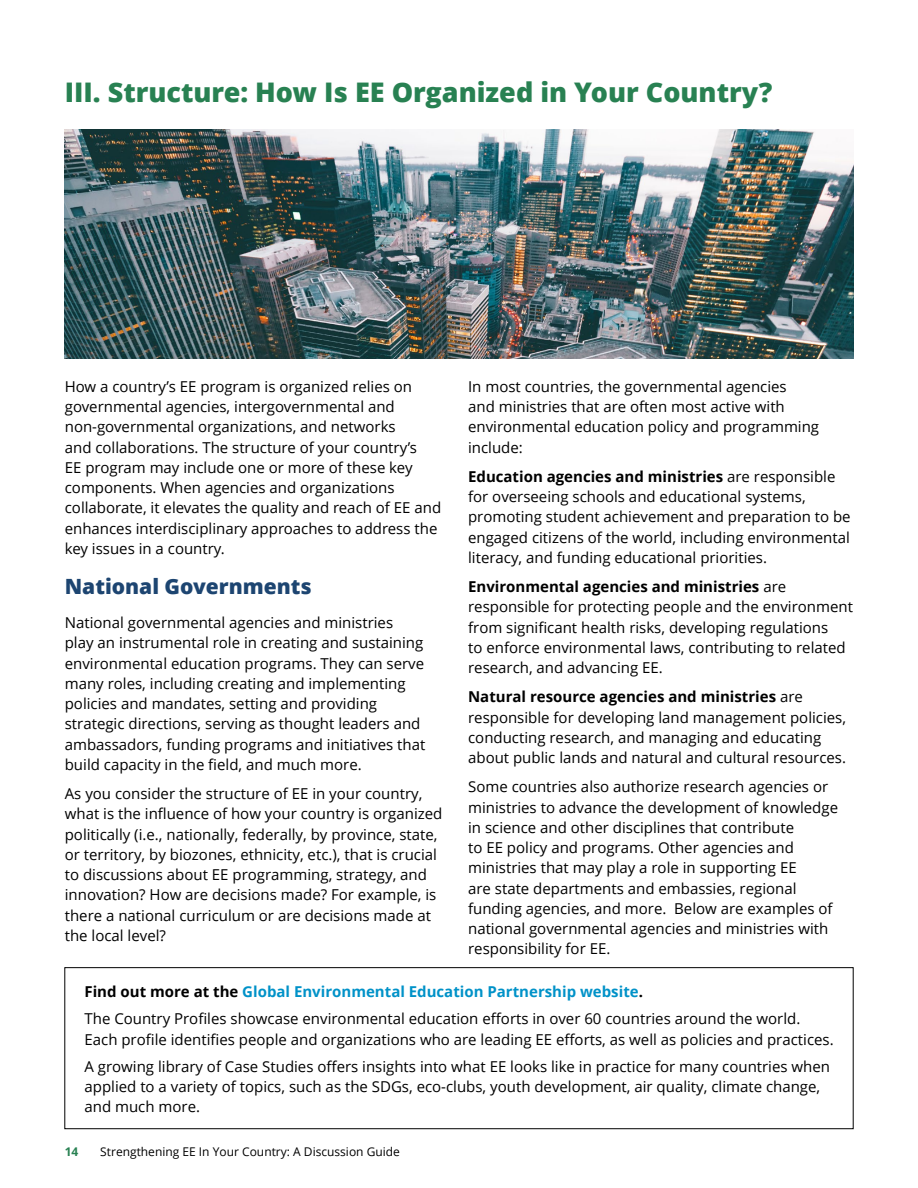
<style>
.page{position:relative;width:918px;height:1188px;background:#fff}
.page>*{position:absolute;margin:0;border:0;box-sizing:border-box;transform-origin:0 0}
.t1{font:800 27px "Open Sans";color:#288152}
.t2{font:800 21px "Open Sans";color:#1d4571}
.t3{font:15px/20.2px "Open Sans";color:#000}
.t4{font:700 15px "Open Sans";color:#0092c8}
.t5{font:12px "Open Sans";color:#000}
.t6{font:700 12px "Open Sans";color:#288152}
.s1{font-weight:700}
.s2{color:#000}
</style>
<div class="page">
<div style="left:65px;top:967px;width:788px;height:162px;border:1px solid #000"></div>
<img style="left:65px;top:130px;width:788px;height:229px">
<h2 class="t1" style="left:65px;top:71px;width:709px">III. Structure: How Is EE Organized in Your Country?</h2>
<p class="t3" style="left:65px;top:376px;width:349px">How a country’s EE program is organized relies on</p>
<p class="t3" style="left:65px;top:396px;width:332px">governmental agencies, intergovernmental and non-governmental organizations, and networks</p>
<p class="t3" style="left:65px;top:437px;width:354px">and collaborations. The structure of your country’s</p>
<p class="t3" style="left:65px;top:457px;width:378px">EE program may include one or more of these key components. When agencies and organizations collaborate, it elevates the quality and reach of EE and enhances interdisciplinary approaches to address the key issues in a country.</p>
<h3 class="t2" style="left:65px;top:571px;width:248px">National Governments</h3>
<p class="t3" style="left:65px;top:612px;width:362px">National governmental agencies and ministries play an instrumental role in creating and sustaining environmental education programs. They can serve many roles, including creating and implementing policies and mandates, setting and providing strategic directions, serving as thought leaders and ambassadors, funding programs and initiatives that</p>
<p class="t3" style="left:65px;top:754px;width:298px">build capacity in the field, and much more.</p>
<p class="t3" style="left:65px;top:783px;width:359px">As you consider the structure of EE in your country,</p>
<p class="t3" style="left:65px;top:803px;width:379px">what is the influence of how your country is organized</p>
<p class="t3" style="left:65px;top:824px;width:374px">politically (i.e., nationally, federally, by province, state, or territory, by biozones, ethnicity, etc.), that is crucial to discussions about EE programming, strategy, and innovation? How are decisions made? For example, is there a national curriculum or are decisions made at the local level?</p>
<p class="t3" style="left:468px;top:376px;width:353px">In most countries, the governmental agencies<br>and ministries that are often most active with environmental education policy and programming include:</p>
<p class="t3" style="left:468px;top:466px;width:384px"><span class="s1">Education agencies and ministries</span> are responsible for overseeing schools and educational systems, promoting student achievement and preparation to be engaged citizens of the world, including environmental literacy, and funding educational priorities.</p>
<p class="t3" style="left:468px;top:576px;width:386px"><span class="s1">Environmental agencies and ministries</span> are responsible for protecting people and the environment</p>
<p class="t3" style="left:468px;top:617px;width:362px">from significant health risks, developing regulations</p>
<p class="t3" style="left:468px;top:637px;width:379px">to enforce environmental laws, contributing to related research, and advancing EE.</p>
<p class="t3" style="left:468px;top:686px;width:380px"><span class="s1">Natural resource agencies and ministries</span> are responsible for developing land management policies, conducting research, and managing and educating about public lands and natural and cultural resources.</p>
<p class="t3" style="left:468px;top:776px;width:371px">Some countries also authorize research agencies or ministries to advance the development of knowledge in science and other disciplines that contribute<br>to EE policy and programs. Other agencies and ministries that may play a role in supporting EE<br>are state departments and embassies, regional</p>
<p class="t3" style="left:468px;top:898px;width:366px">funding agencies, and more. Below are examples of</p>
<p class="t3" style="left:468px;top:918px;width:362px">national governmental agencies and ministries with responsibility for EE.</p>
<h4 class="t4" style="left:85px;top:981px;width:560px"><span class="s2">Find out more at the</span> Global Environmental Education Partnership website<span class="s2">.</span></h4>
<p class="t3" style="left:85px;top:1008px;width:751px">The Country Profiles showcase environmental education efforts in over 60 countries around the world.<br>Each profile identifies people and organizations who are leading EE efforts, as well as policies and practices.</p>
<p class="t3" style="left:85px;top:1056px;width:747px">A growing library of Case Studies offers insights into what EE looks like in practice for many countries when</p>
<p class="t3" style="left:85px;top:1076px;width:737px">applied to a variety of topics, such as the SDGs, eco-clubs, youth development, air quality, climate change, and much more.</p>
<p class="t6" style="left:65px;top:1143px;width:15px">14</p>
<p class="t5" style="left:100px;top:1144px;width:301px">Strengthening EE In Your Country: A Discussion Guide</p>
</div>
